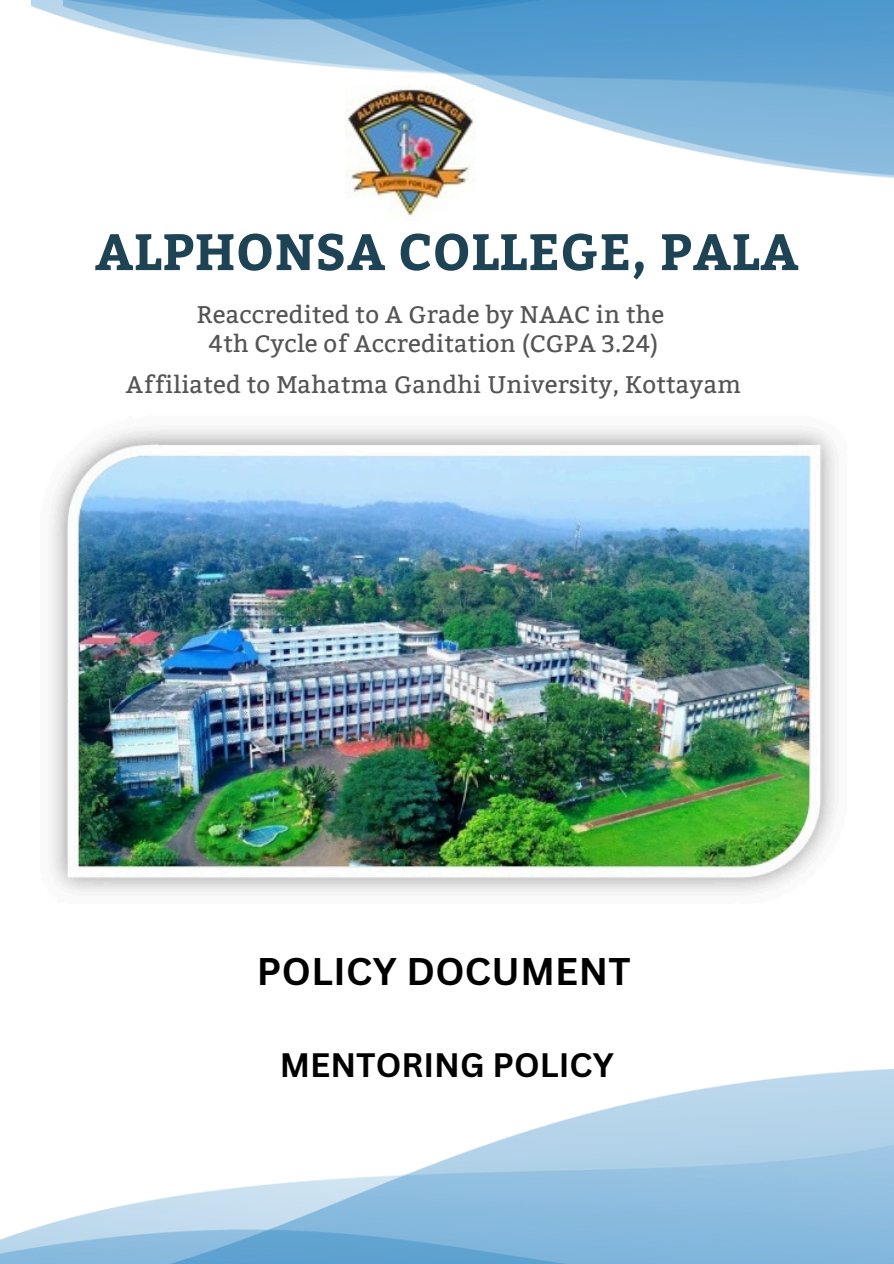
<style>
.page{position:relative;width:894px;height:1264px;background:#fff}
.page>*{position:absolute;margin:0;border:0;box-sizing:border-box;transform-origin:0 0}
.t1{font:700 51px "Bitter";letter-spacing:.01em;color:#1d4355}
.t2{font:700 37.5px "Canva Sans";letter-spacing:.01em;color:#000}
.t3{font:700 33px "Canva Sans";color:#000}
.t4{font:24px "Bitter";letter-spacing:.01em;color:#545454}
</style>
<div class="page">
<img style="left:0;top:1069px;width:893px;height:194px">
<img style="left:349px;top:182px;width:117px;height:34px">
<img style="left:63px;top:0;width:830px;height:182px">
<img style="left:51px;top:429px;width:784px;height:463px">
<p class="t1" style="left:95px;top:214px;width:705px">ALPHONSA COLLEGE, PALA</p>
<p class="t4" style="left:197px;top:301px;width:469px">Reaccredited to A Grade by NAAC in the</p>
<p class="t4" style="left:208px;top:330px;width:451px">4th Cycle of Accreditation (CGPA 3.24)</p>
<p class="t4" style="left:126px;top:370px;width:616px">Affiliated to Mahatma Gandhi University, Kottayam</p>
<h3 class="t2" style="left:257px;top:944px;width:375px">POLICY DOCUMENT</h3>
<h2 class="t3" style="left:279px;top:1041px;width:335px">MENTORING POLICY</h2>
</div>
